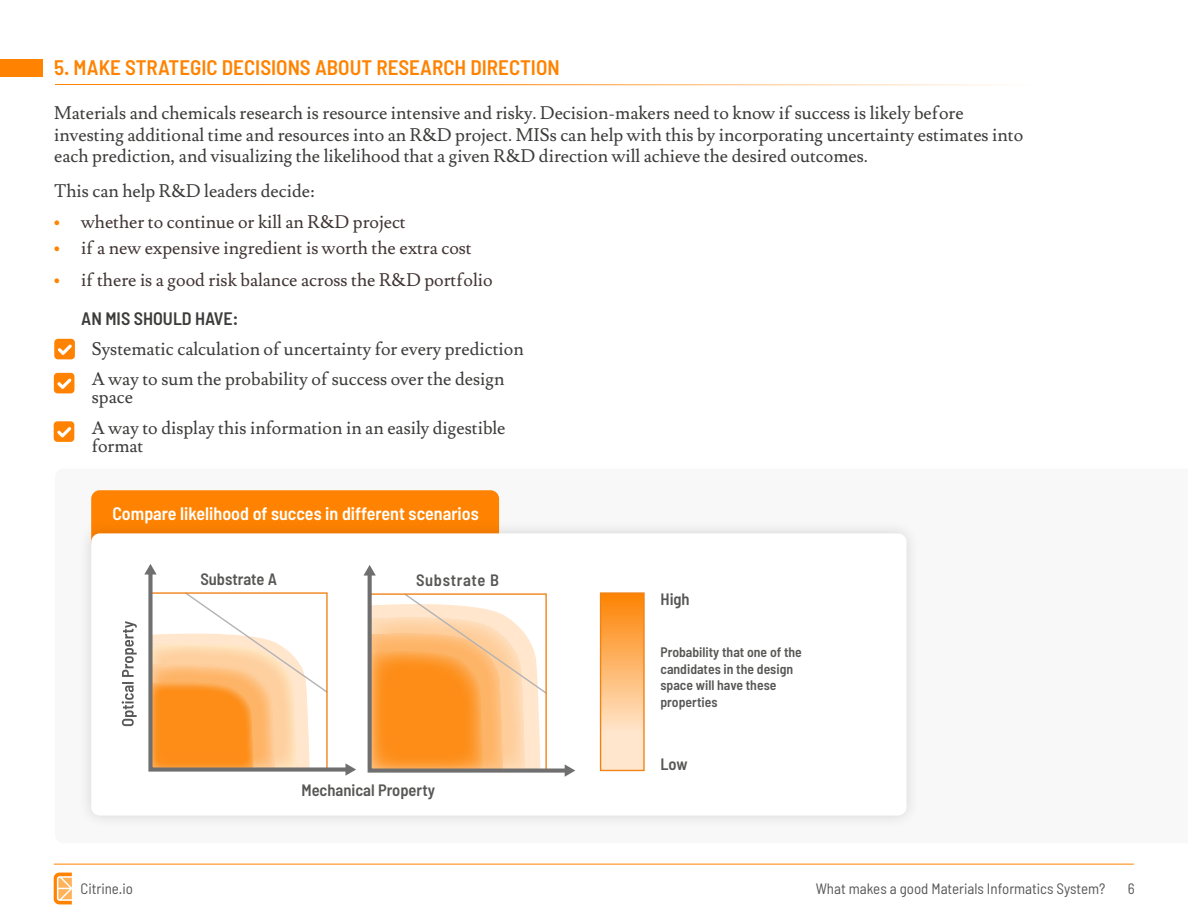
<style>
.page{position:relative;width:1188px;height:918px;background:#fff}
.page>*{position:absolute;margin:0;border:0;box-sizing:border-box;transform-origin:0 0}
.t1{font:600 semi-condensed 21px "Barlow";color:#ff8300}
.t2{font:18px/21.6px "Lusitana";color:#3c3c3b}
.t3{font:18px "Lusitana";color:#423635}
.t4{font:600 semi-condensed 18px "Barlow";color:#fff}
.t5{font:600 semi-condensed 18px "Barlow";color:#3c3c3b}
.t6{font:600 semi-condensed 16.5px "Barlow";color:#575756}
.t7{font:600 semi-condensed 16.5px "Barlow";letter-spacing:.04em;color:#575756}
.t8{font:semi-condensed 15px "Barlow";color:#575756}
.t9{font:600 semi-condensed 13.65px/16.5px "Barlow";color:#575756}
.s1{font-family:"Barlow";font-weight:700;font-stretch:semi-condensed;color:#ff8300}
</style>
<div class="page">
<svg style="left:54px;top:873px;width:18px;height:31px"></svg>
<hr style="left:54px;top:864px;width:1080px;height:1px;background:#ff8200">
<svg style="left:55px;top:84px;width:946px;height:1px"></svg>
<div style="left:0;top:59px;width:43px;height:17px;background:#ff8300"></div>
<svg style="left:54px;top:339px;width:21px;height:20px"></svg>
<svg style="left:54px;top:373px;width:20px;height:20px"></svg>
<svg style="left:54px;top:421px;width:20px;height:21px"></svg>
<div style="left:91px;top:490px;width:408px;height:61px;background:#ff8300;border-radius:9px"></div>
<div style="left:77px;top:519px;width:844px;height:311px;background:#000;opacity:.14"></div>
<div style="left:91px;top:533px;width:816px;height:283px;background:#fff;border-radius:9px"></div>
<svg style="left:122px;top:621px;width:15px;height:105px"></svg>
<svg style="left:144px;top:564px;width:212px;height:212px"></svg>
<svg style="left:363px;top:565px;width:212px;height:212px"></svg>
<svg style="left:602px;top:594px;width:41px;height:175px;background:#febe7c"></svg>
<div style="left:600px;top:592px;width:45px;height:179px;border:1px solid #f08216"></div>
<p class="t1" style="left:54px;top:60px;width:507px">5. MAKE STRATEGIC DECISIONS ABOUT RESEARCH DIRECTION</p>
<p class="t2" style="left:54px;top:104px;width:971px">Materials and chemicals research is resource intensive and risky. Decision-makers need to know if success is likely before investing additional time and resources into an R&amp;D project. MISs can help with this by incorporating uncertainty estimates into each prediction, and visualizing the likelihood that a given R&amp;D direction will achieve the desired outcomes.</p>
<p class="t2" style="left:54px;top:181px;width:262px">This can help R&amp;D leaders decide:</p>
<p class="t3" style="left:54px;top:214px;width:353px"><span class="s1">•</span> whether to continue or kill an R&amp;D project</p>
<p class="t3" style="left:54px;top:240px;width:419px"><span class="s1">•</span> if a new expensive ingredient is worth the extra cost</p>
<p class="t3" style="left:54px;top:272px;width:440px"><span class="s1">•</span> if there is a good risk balance across the R&amp;D portfolio</p>
<p class="t5" style="left:81px;top:312px;width:159px">AN MIS SHOULD HAVE:</p>
<p class="t2" style="left:92px;top:335px;width:433px;line-height:30.8px">Systematic calculation of uncertainty for every prediction<br>A way to sum the probability of success over the design</p>
<p class="t2" style="left:92px;top:383px;width:415px;line-height:30.8px">space<br>A way to display this information in an easily digestible</p>
<p class="t2" style="left:92px;top:437px;width:53px">format</p>
<p class="t4" style="left:112px;top:507px;width:368px">Compare likelihood of succes in different scenarios</p>
<p class="t6" style="left:200px;top:573px;width:78px">Substrate A</p>
<p class="t7" style="left:416px;top:575px;width:84px">Substrate B</p>
<p class="t6" style="left:301px;top:785px;width:135px">Mechanical Property</p>
<p class="t6" style="left:660px;top:594px;width:31px">High</p>
<p class="t9" style="left:660px;top:646px;width:143px">Probability that one of the candidates in the design space will have these properties</p>
<p class="t6" style="left:660px;top:758px;width:29px">Low</p>
<p class="t8" style="left:80px;top:884px;width:54px">Citrine.io</p>
<p class="t8" style="left:816px;top:883px;width:291px">What makes a good Materials Informatics System?</p>
<p class="t8" style="left:1128px;top:883px;width:8px">6</p>
</div>
